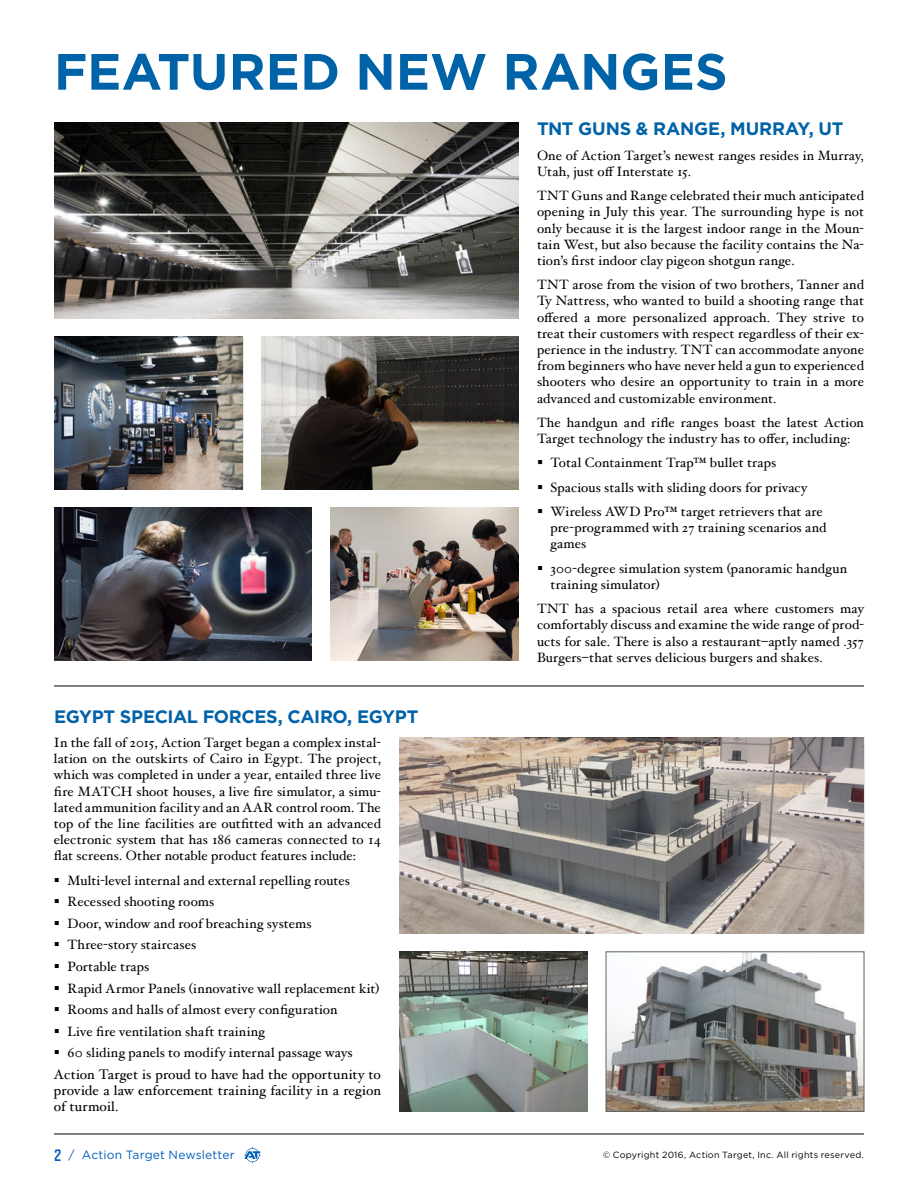
<style>
.page{position:relative;width:918px;height:1188px;background:#fff}
.page>*{position:absolute;margin:0;border:0;box-sizing:border-box;transform-origin:0 0}
.t1{font:700 51px "Gotham";color:#0062a7}
.t2{font:700 18px "Gotham";letter-spacing:-.02em;color:#0062a7}
.t3{font:13.8px/16.2px "Hoefler Text";letter-spacing:.01em;color:#000;text-align:justify}
.t4{font:13.5px/16.2px "Hoefler Text";letter-spacing:.01em;color:#000}
.t5{font:12px "Gotham";letter-spacing:.01em;color:#005db9}
.t6{font:9px "Gotham";letter-spacing:.02em;color:#000}
.s1{font-family:"Refrigerator Deluxe";font-weight:700;font-size:16.5px}
</style>
<div class="page">
<svg style="left:244px;top:1147px;width:17px;height:17px"></svg>
<hr style="left:54px;top:1134px;width:810px;height:1px;background:#000">
<img style="left:54px;top:123px;width:465px;height:196px">
<img style="left:399px;top:738px;width:465px;height:196px">
<img style="left:399px;top:952px;width:189px;height:159px">
<img style="left:608px;top:953px;width:254px;height:157px">
<div style="left:606px;top:951px;width:258px;height:161px;border:1px solid #636466"></div>
<img style="left:330px;top:508px;width:189px;height:152px">
<img style="left:54px;top:337px;width:189px;height:153px">
<img style="left:54px;top:508px;width:258px;height:152px">
<img style="left:261px;top:337px;width:258px;height:153px">
<hr style="left:54px;top:686px;width:810px;height:1px;background:#000">
<h1 class="t1" style="left:54px;top:49px;width:675px">FEATURED NEW RANGES</h1>
<h2 class="t2" style="left:54px;top:708px;width:366px">EGYPT SPECIAL FORCES, CAIRO, EGYPT</h2>
<p class="t4" style="left:54px;top:734px;width:329px;text-align:justify">In the fall of 2015, Action Target began a complex instal&shy;lation on the outskirts of Cairo in Egypt. The project, which was completed in under a year, entailed three live fire MATCH shoot houses, a live fire simulator, a simu&shy;lated ammunition facility and an AAR control room. The top of the line facilities are outfitted with an advanced electronic system that has 186 cameras connected to 14 flat screens. Other notable product features include:</p>
<p class="t4" style="left:54px;top:872px;width:298px">▪ Multi-level internal and external repelling routes</p>
<p class="t4" style="left:54px;top:895px;width:162px">▪ Recessed shooting rooms</p>
<p class="t4" style="left:54px;top:916px;width:259px">▪ Door, window and roof breaching systems</p>
<p class="t4" style="left:54px;top:937px;width:144px">▪ Three-story staircases</p>
<p class="t4" style="left:54px;top:959px;width:97px">▪ Portable traps</p>
<p class="t4" style="left:54px;top:980px;width:327px">▪ Rapid Armor Panels (innovative wall replacement kit)</p>
<p class="t4" style="left:54px;top:1001px;width:285px">▪ Rooms and halls of almost every configuration</p>
<p class="t4" style="left:54px;top:1023px;width:212px">▪ Live fire ventilation shaft training</p>
<p class="t4" style="left:54px;top:1046px;width:300px">▪ 60 sliding panels to modify internal passage ways</p>
<p class="t3" style="left:54px;top:1067px;width:329px">Action Target is proud to have had the opportunity to provide a law enforcement training facility in a region of turmoil.</p>
<h2 class="t2" style="left:537px;top:121px;width:308px">TNT GUNS &amp; RANGE, MURRAY, UT</h2>
<p class="t4" style="left:537px;top:147px;width:328px">One of Action Target’s newest ranges resides in Murray,<br>Utah, just off Interstate 15.</p>
<p class="t4" style="left:537px;top:188px;width:329px;text-align:justify">TNT Guns and Range celebrated their much anticipated opening in July this year. The surrounding hype is not only because it is the largest indoor range in the Moun&shy;tain West, but also because the facility contains the Na&shy;tion’s first indoor clay pigeon shotgun range.</p>
<p class="t4" style="left:537px;top:278px;width:329px;text-align:justify">TNT arose from the vision of two brothers, Tanner and Ty Nattress, who wanted to build a shooting range that offered a more personalized approach. They strive to treat their customers with respect regardless of their ex&shy;perience in the industry. TNT can accommodate anyone from beginners who have never held a gun to experienced shooters who desire an opportunity to train in a more advanced and customizable environment.</p>
<p class="t4" style="left:537px;top:414px;width:328px">The handgun and rifle ranges boast the latest Action<br>Target technology the industry has to offer, including:</p>
<p class="t4" style="left:537px;top:456px;width:241px">▪ Total Containment Trap™ bullet traps</p>
<p class="t4" style="left:537px;top:480px;width:272px">▪ Spacious stalls with sliding doors for privacy</p>
<p class="t4" style="left:550px;top:504px;width:277px;text-indent:-14px">▪ Wireless AWD Pro™ target retrievers that are pre-programmed with 27 training scenarios and games</p>
<p class="t4" style="left:550px;top:560px;width:298px;text-indent:-14px">▪ 300-degree simulation system (panoramic handgun training simulator)</p>
<p class="t4" style="left:537px;top:602px;width:328px;text-align:justify">TNT has a spacious retail area where customers may comfortably discuss and examine the wide range of prod&shy;ucts for sale. There is also a restaurant–aptly named .357<br>Burgers–that serves delicious burgers and shakes.</p>
<p class="t5" style="left:54px;top:1149px;width:182px"><span class="s1">2</span> / Action Target Newsletter</p>
<p class="t6" style="left:603px;top:1151px;width:263px">© Copyright 2016, Action Target, Inc. All rights reserved.</p>
</div>
